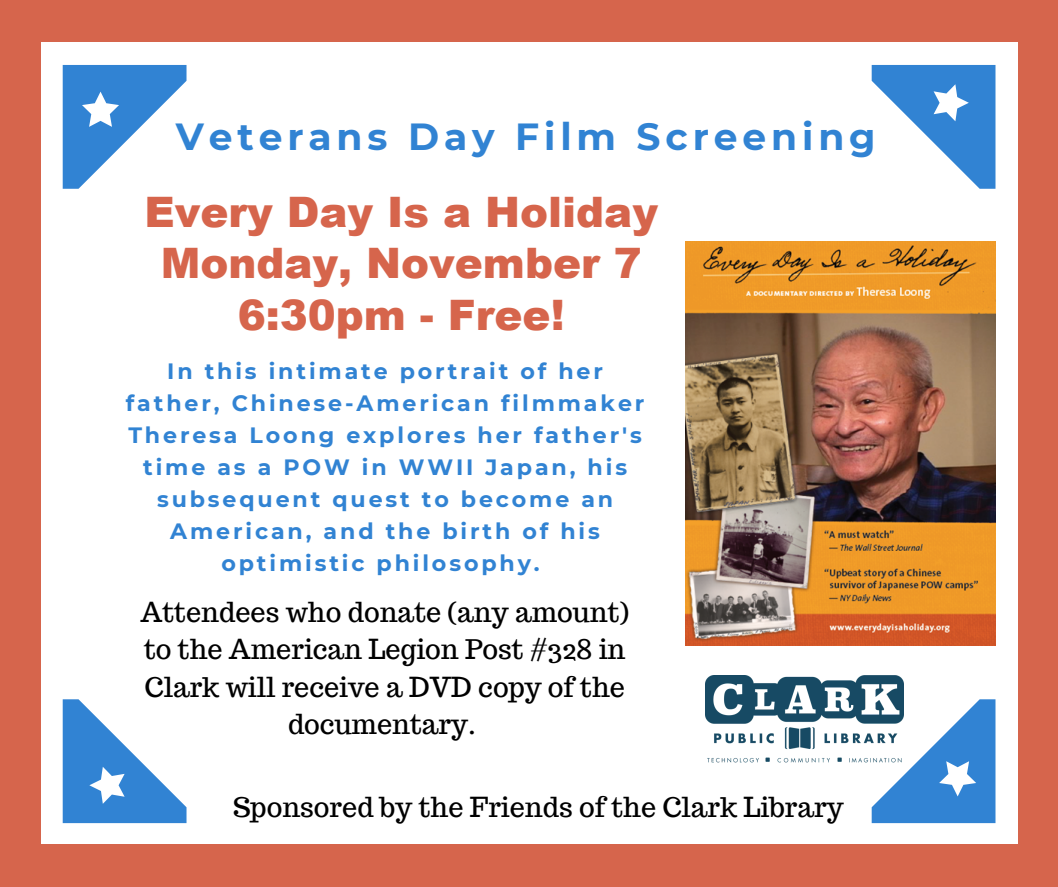
<style>
.page{position:relative;width:1058px;height:887px;background:#fff}
.page>*{position:absolute;margin:0;border:0;box-sizing:border-box;transform-origin:0 0}
.t1{font:900 42px/51.4px "Arial";color:#d6654c;text-align:center}
.t2{font:700 37.65px "Montserrat";letter-spacing:.13em;color:#3183d3}
.t3{font:27px/37.2px "Trocchi";color:#000;text-align:center}
.t4{font:700 22.2px/32px "Montserrat";letter-spacing:.13em;color:#3183d3;text-align:center}
</style>
<div class="page">
<div style="left:0;top:0;width:1058px;height:886px;background:#d6654c"></div>
<div style="left:41px;top:42px;width:977px;height:801px;background:#fff"></div>
<svg style="left:63px;top:65px;width:123px;height:124px"></svg>
<svg style="left:63px;top:699px;width:123px;height:124px"></svg>
<svg style="left:871px;top:65px;width:124px;height:124px"></svg>
<svg style="left:871px;top:699px;width:124px;height:124px"></svg>
<img style="left:686px;top:242px;width:309px;height:404px">
<img style="left:706px;top:675px;width:198px;height:88px">
<h2 class="t2" style="left:176px;top:114px;width:701px">Veterans Day Film Screening</h2>
<h1 class="t1" style="left:144px;top:185px;width:515px">Every Day Is a Holiday<br>Monday, November 7<br>6:30pm - Free!</h1>
<p class="t4" style="left:126px;top:355px;width:520px">In this intimate portrait of her father, Chinese-American filmmaker<br>Theresa Loong explores her father's time as a POW in WWII Japan, his subsequent quest to become an<br>American, and the birth of his optimistic philosophy.</p>
<p class="t3" style="left:141px;top:593px;width:490px">Attendees who donate (any amount) to the American Legion Post #328 in<br>Clark will receive a DVD copy of the documentary.</p>
<p class="t3" style="left:233px;top:788px;width:612px">Sponsored by the Friends of the Clark Library</p>
</div>
